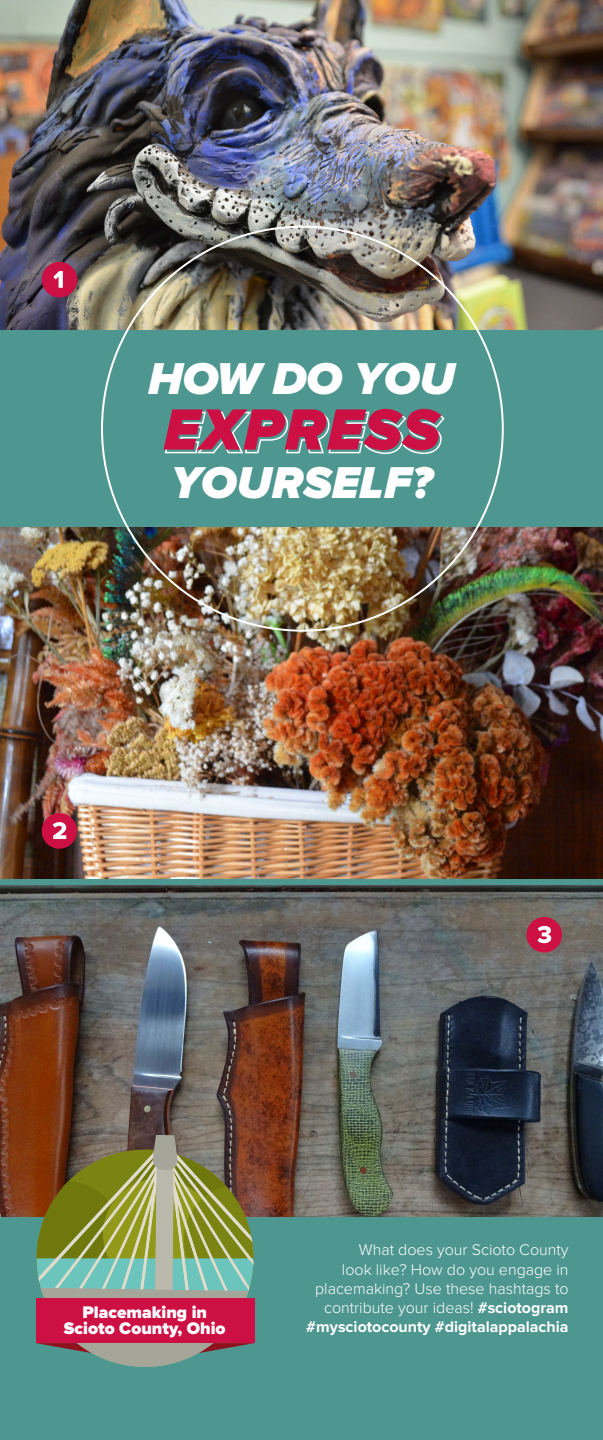
<style>
.page{position:relative;width:603px;height:1440px;background:#4e9690}
.page>*{position:absolute;margin:0;border:0;box-sizing:border-box;transform-origin:0 0}
.t1{font:italic 900 60.12px "Proxima Nova";letter-spacing:.025em;color:#cd1044}
.t2{font:italic 900 46.25px "Proxima Nova";color:#fff}
.t3{font:900 17.38px/16.5px "Proxima Nova";color:#fff;text-align:center}
.t4{font:300 16px/19.2px "Proxima Nova";color:#fff;text-align:right}
.s1{font-weight:700}
</style>
<div class="page">
<img style="left:0;top:0;width:603px;height:331px">
<img style="left:0;top:886px;width:603px;height:331px">
<img style="left:0;top:527px;width:603px;height:351px">
<svg style="left:165px;top:411px;width:280px;height:43px"></svg>
<div style="left:42px;top:262px;width:35px;height:35px;background:#cd1044;border-radius:50%"></div>
<svg style="left:53px;top:271px;width:10px;height:17px"></svg>
<div style="left:42px;top:813px;width:35px;height:36px;background:#cd1044;border-radius:50%"></div>
<svg style="left:53px;top:822px;width:13px;height:17px"></svg>
<div style="left:526px;top:917px;width:36px;height:36px;background:#cd1044;border-radius:50%"></div>
<svg style="left:537px;top:926px;width:14px;height:17px"></svg>
<svg style="left:36px;top:1135px;width:218px;height:232px;background:#889164"></svg>
<div style="left:36px;top:1299px;width:218px;height:44px;background:#cd1044"></div>
<p class="t2" style="left:148px;top:352px;width:308px">HOW DO YOU</p>
<p class="t1" style="left:164px;top:395px;width:278px">EXPRESS</p>
<p class="t2" style="left:171px;top:456px;width:263px">YOURSELF?</p>
<p class="t3" style="left:64px;top:1304px;width:163px">Placemaking in<br>Scioto County, Ohio</p>
<p class="t4" style="left:306px;top:1241px;width:264px">What does your Scioto County<br>look like? How do you engage in placemaking? Use these hashtags to contribute your ideas! <span class="s1">#sciotogram #mysciotocounty #digitalappalachia</span></p>
</div>
